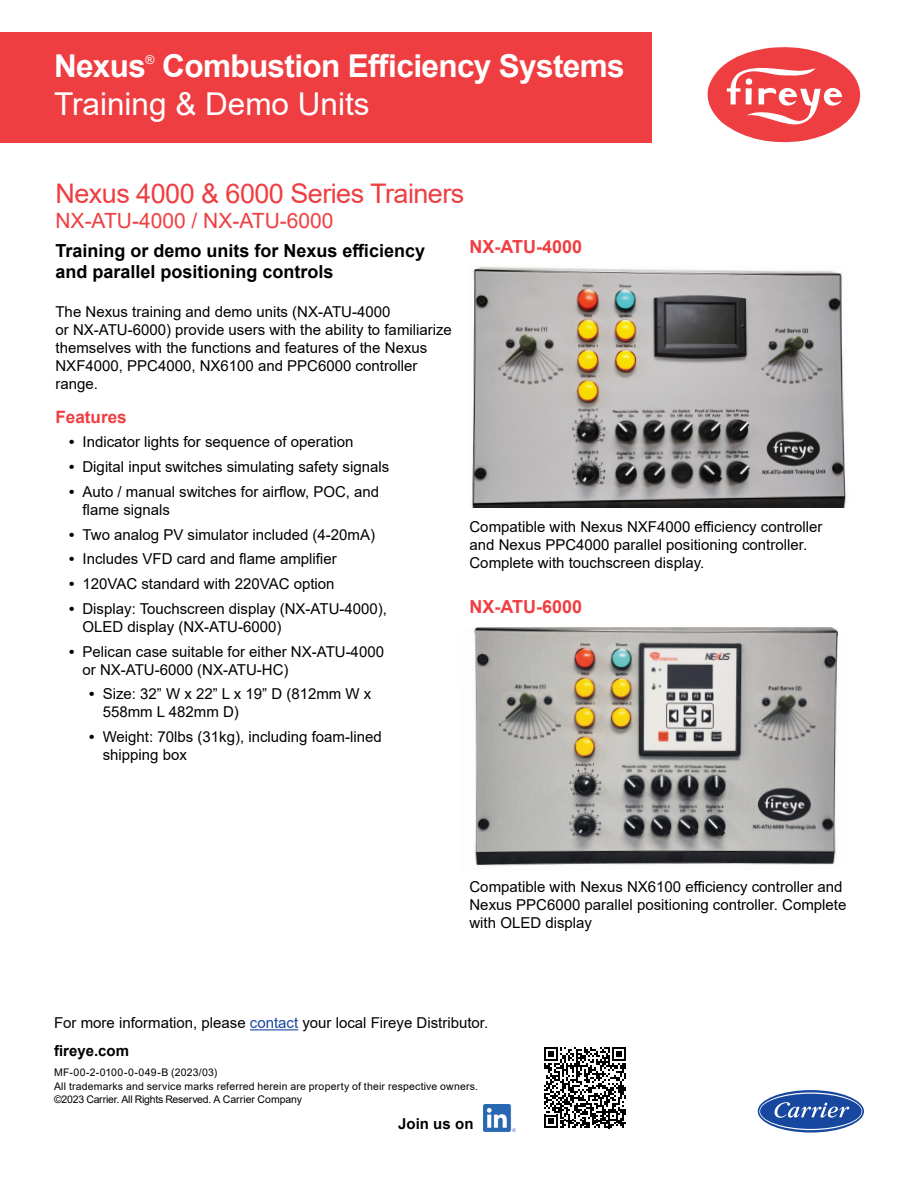
<style>
.page{position:relative;width:918px;height:1188px;background:#fff}
.page>*{position:absolute;margin:0;border:0;box-sizing:border-box;transform-origin:0 0}
.t1{font:700 31.5px "Arial";letter-spacing:-.02em;color:#fff}
.t2{font:31.5px "Arial";color:#fff}
.t3{font:27px "Arial";letter-spacing:-.02em;color:#ef3e42}
.t4{font:21px "Arial";color:#ef3e42}
.t5{font:700 18px/21.6px "Arial";color:#000}
.t6{font:700 18px "Arial";color:#ef3e42}
.t7{font:700 17.1px "Arial";color:#ef3e42}
.t8{font:15px/18px "Arial";color:#000}
.t9{font:700 15px "Arial";letter-spacing:.005em;color:#000}
.t10{font:12.3px "Arial";color:#fff}
.t11{font:10.5px/13.5px "Arial";letter-spacing:.015em;color:#000}
.s1{font-weight:700}
.s2{color:#17479e}
</style>
<div class="page">
<svg style="left:544px;top:1047px;width:82px;height:81px"></svg>
<svg style="left:707px;top:47px;width:154px;height:96px"></svg>
<div style="left:0;top:32px;width:652px;height:110px;background:#ef3e42"></div>
<img style="left:471px;top:266px;width:375px;height:242px">
<img style="left:474px;top:627px;width:364px;height:239px">
<hr style="left:250px;top:1029px;width:48px;height:1px;background:#17479e">
<svg style="left:758px;top:1090px;width:106px;height:43px"></svg>
<svg style="left:759px;top:1092px;width:103px;height:38px"></svg>
<img style="left:483px;top:1105px;width:32px;height:27px">
<h1 class="t1" style="left:54px;top:44px;width:94px">Nexus</h1>
<p class="t10" style="left:145px;top:51px;width:11px">®</p>
<h1 class="t1" style="left:162px;top:44px;width:464px">Combustion Efficiency Systems</h1>
<h1 class="t2" style="left:54px;top:82px;width:317px">Training &amp; Demo Units</h1>
<h2 class="t3" style="left:56px;top:175px;width:410px">Nexus 4000 &amp; 6000 Series Trainers</h2>
<h3 class="t4" style="left:56px;top:207px;width:280px">NX-ATU-4000 / NX-ATU-6000</h3>
<p class="t5" style="left:56px;top:240px;width:371px">Training or demo units for Nexus efficiency and parallel positioning controls</p>
<p class="t8" style="left:56px;top:302px;width:398px">The Nexus training and demo units (NX-ATU-4000<br>or NX-ATU-6000) provide users with the ability to familiarize themselves with the functions and features of the Nexus NXF4000, PPC4000, NX6100 and PPC6000 controller range.</p>
<p class="t7" style="left:56px;top:405px;width:73px">Features</p>
<p class="t8" style="left:69px;top:433px;width:286px"><span class="s1">•</span> Indicator lights for sequence of operation</p>
<p class="t8" style="left:69px;top:458px;width:322px"><span class="s1">•</span> Digital input switches simulating safety signals</p>
<p class="t8" style="left:83px;top:483px;width:298px;text-indent:-14px"><span class="s1">•</span> Auto / manual switches for airflow, POC, and flame signals</p>
<p class="t8" style="left:69px;top:525px;width:308px"><span class="s1">•</span> Two analog PV simulator included (4-20mA)</p>
<p class="t8" style="left:69px;top:550px;width:269px"><span class="s1">•</span> Includes VFD card and flame amplifier</p>
<p class="t8" style="left:69px;top:575px;width:267px"><span class="s1">•</span> 120VAC standard with 220VAC option</p>
<p class="t8" style="left:83px;top:600px;width:306px;text-indent:-14px"><span class="s1">•</span> Display: Touchscreen display (NX-ATU-4000),<br>OLED display (NX-ATU-6000)</p>
<p class="t8" style="left:83px;top:642px;width:303px;text-indent:-14px"><span class="s1">•</span> Pelican case suitable for either NX-ATU-4000 or NX-ATU-6000 (NX-ATU-HC)</p>
<p class="t8" style="left:103px;top:685px;width:270px;text-indent:-14px"><span class="s1">•</span> Size: 32” W x 22” L x 19” D (812mm W x<br>558mm L 482mm D)</p>
<p class="t8" style="left:103px;top:728px;width:280px;text-indent:-14px"><span class="s1">•</span> Weight: 70lbs (31kg), including foam-lined shipping box</p>
<p class="t6" style="left:470px;top:234px;width:114px">NX-ATU-4000</p>
<p class="t8" style="left:470px;top:518px;width:355px">Compatible with Nexus NXF4000 efficiency controller and Nexus PPC4000 parallel positioning controller.<br>Complete with touchscreen display.</p>
<p class="t6" style="left:470px;top:594px;width:114px">NX-ATU-6000</p>
<p class="t8" style="left:470px;top:878px;width:378px">Compatible with Nexus NX6100 efficiency controller and<br>Nexus PPC6000 parallel positioning controller. Complete with OLED display</p>
<p class="t8" style="left:54px;top:1009px;width:436px;line-height:27.8px">For more information, please <span class="s2">contact</span> your local Fireye Distributor. <span class="s1">fireye.com</span></p>
<p class="t11" style="left:54px;top:1066px;width:426px">MF-00-2-0100-0-049-B (2023/03)<br>All trademarks and service marks referred herein are property of their respective owners. ©2023 Carrier. All Rights Reserved. A Carrier Company</p>
<p class="t9" style="left:398px;top:1113px;width:77px">Join us on</p>
</div>
